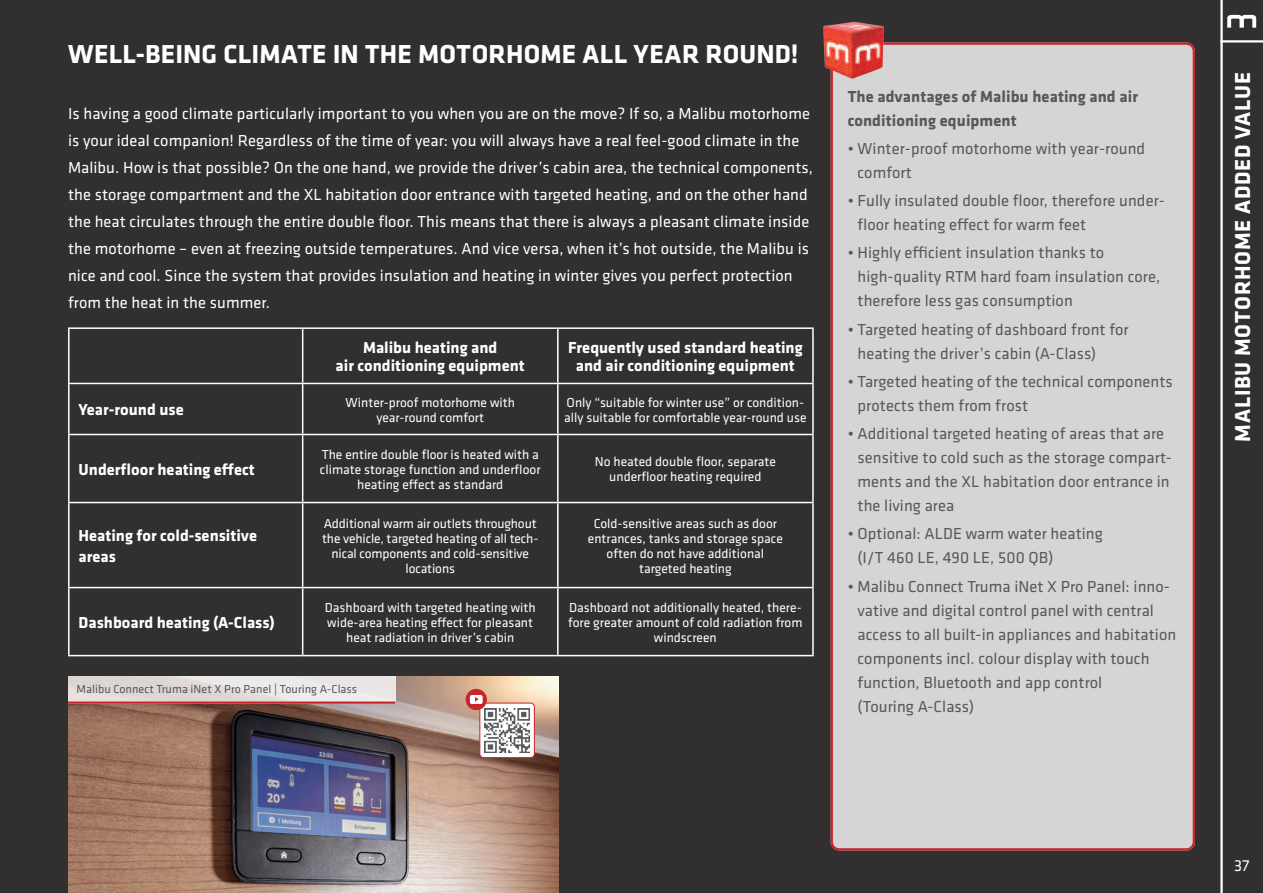
<style>
.page{position:relative;width:1263px;height:893px;background:#312f30}
.page>*{position:absolute;margin:0;border:0;box-sizing:border-box;transform-origin:0 0}
.t1{font:700 27px "Klavika Basic";letter-spacing:.005em;color:#fff}
.t2{font:700 22.5px "Klavika Basic";letter-spacing:.025em;color:#fff}
.t3{font:16.5px/24px "Klavika Basic";letter-spacing:.005em;color:#57585a}
.t4{font:16.5px/27px "Klavika Basic";letter-spacing:.005em;color:#fff}
.t5{font:700 16.5px/18px "Klavika Basic";color:#fff;text-align:center}
.t6{font:700 16.5px/24px "Klavika Basic";letter-spacing:.005em;color:#57585a}
.t7{font:13.5px/15px "Klavika Basic";color:#fff;text-align:center}
.t8{font:12px "Klavika Basic";letter-spacing:.005em;color:#57585a}
</style>
<div class="page">
<hr style="left:1220px;top:0;width:3px;height:893px;background:#fff">
<hr style="left:1220px;top:40px;width:43px;height:3px;background:#fff">
<svg style="left:1227px;top:15px;width:29px;height:13px"></svg>
<div style="left:831px;top:43px;width:364px;height:807px;background:#d5d5d5;border-radius:9px"></div>
<div style="left:831px;top:43px;width:364px;height:807px;border:2px solid #c8242b;border-radius:7px"></div>
<img style="left:823px;top:21px;width:64px;height:60px">
<img style="left:68px;top:676px;width:490px;height:217px">
<div style="left:68px;top:676px;width:327px;height:28px;background:linear-gradient(to right,#ddd5d1,#eeeced)"></div>
<hr style="left:68px;top:701px;width:327px;height:3px;background:#c8242b">
<div style="left:480px;top:703px;width:54px;height:55px;background:#fff;border-radius:4px"></div>
<div style="left:479px;top:703px;width:56px;height:55px;border:1px solid #c8242b;border-radius:4px"></div>
<div style="left:466px;top:689px;width:21px;height:21px;background:#c8242b;border-radius:50%"></div>
<svg style="left:470px;top:695px;width:13px;height:9px"></svg>
<hr style="left:68px;top:327px;width:235px;height:2px;background:#fff">
<hr style="left:68px;top:329px;width:2px;height:54px;background:#fff">
<hr style="left:303px;top:327px;width:255px;height:2px;background:#fff">
<hr style="left:302px;top:329px;width:1px;height:54px;background:#fff">
<hr style="left:558px;top:327px;width:256px;height:2px;background:#fff">
<hr style="left:557px;top:329px;width:2px;height:54px;background:#fff">
<hr style="left:812px;top:329px;width:2px;height:54px;background:#fff">
<hr style="left:68px;top:383px;width:235px;height:1px;background:#fff">
<hr style="left:68px;top:384px;width:2px;height:50px;background:#fff">
<hr style="left:303px;top:383px;width:255px;height:1px;background:#fff">
<hr style="left:302px;top:384px;width:1px;height:50px;background:#fff">
<hr style="left:558px;top:383px;width:256px;height:1px;background:#fff">
<hr style="left:557px;top:384px;width:2px;height:50px;background:#fff">
<hr style="left:812px;top:384px;width:2px;height:50px;background:#fff">
<hr style="left:68px;top:434px;width:235px;height:1px;background:#fff">
<hr style="left:68px;top:435px;width:2px;height:67px;background:#fff">
<hr style="left:303px;top:434px;width:255px;height:1px;background:#fff">
<hr style="left:302px;top:435px;width:1px;height:67px;background:#fff">
<hr style="left:558px;top:434px;width:256px;height:1px;background:#fff">
<hr style="left:557px;top:435px;width:2px;height:67px;background:#fff">
<hr style="left:812px;top:435px;width:2px;height:67px;background:#fff">
<hr style="left:68px;top:502px;width:235px;height:1px;background:#fff">
<hr style="left:68px;top:503px;width:2px;height:84px;background:#fff">
<hr style="left:303px;top:502px;width:255px;height:1px;background:#fff">
<hr style="left:302px;top:503px;width:1px;height:84px;background:#fff">
<hr style="left:558px;top:502px;width:256px;height:1px;background:#fff">
<hr style="left:557px;top:503px;width:2px;height:84px;background:#fff">
<hr style="left:812px;top:503px;width:2px;height:84px;background:#fff">
<hr style="left:68px;top:587px;width:235px;height:1px;background:#fff">
<hr style="left:68px;top:588px;width:2px;height:67px;background:#fff">
<hr style="left:303px;top:587px;width:255px;height:1px;background:#fff">
<hr style="left:302px;top:588px;width:1px;height:67px;background:#fff">
<hr style="left:558px;top:587px;width:256px;height:1px;background:#fff">
<hr style="left:557px;top:588px;width:2px;height:67px;background:#fff">
<hr style="left:812px;top:588px;width:2px;height:67px;background:#fff">
<hr style="left:68px;top:655px;width:235px;height:1px;background:#fff">
<hr style="left:303px;top:655px;width:255px;height:1px;background:#fff">
<hr style="left:558px;top:655px;width:256px;height:1px;background:#fff">
<img style="left:485px;top:708px;width:44px;height:45px">
<h1 class="t1" style="left:68px;top:34px;width:732px">WELL-BEING CLIMATE IN THE MOTORHOME ALL YEAR ROUND!</h1>
<p class="t4" style="left:68px;top:99px;width:747px">Is having a good climate particularly important to you when you are on the move? If so, a Malibu motorhome is your ideal companion! Regardless of the time of year: you will always have a real feel-good climate in the Malibu. How is that possible? On the one hand, we provide the driver’s cabin area, the technical components, the storage compartment and the XL habitation door entrance with targeted heating, and on the other hand the heat circulates through the entire double floor. This means that there is always a pleasant climate inside the motorhome – even at freezing outside temperatures. And vice versa, when it’s hot outside, the Malibu is nice and cool. Since the system that provides insulation and heating in winter gives you perfect protection from the heat in the summer.</p>
<p class="t5" style="left:336px;top:338px;width:191px">Malibu heating and<br>air conditioning equipment</p>
<p class="t5" style="left:568px;top:338px;width:236px">Frequently used standard heating and air conditioning equipment</p>
<p class="t5" style="left:79px;top:400px;width:107px">Year-round use</p>
<p class="t7" style="left:346px;top:394px;width:171px">Winter-proof motorhome with year-round comfort</p>
<p class="t7" style="left:564px;top:394px;width:244px;text-align:left">Only “suitable for winter use” or condition&shy;ally suitable for comfortable year-round use</p>
<p class="t5" style="left:79px;top:460px;width:178px">Underfloor heating effect</p>
<p class="t7" style="left:320px;top:446px;width:222px">The entire double floor is heated with a climate storage function and underfloor heating effect as standard</p>
<p class="t7" style="left:595px;top:454px;width:183px">No heated double floor, separate underfloor heating required</p>
<p class="t5" style="left:79px;top:524px;width:180px;line-height:21px;text-align:left">Heating for cold-sensitive areas</p>
<p class="t7" style="left:322px;top:515px;width:218px">Additional warm air outlets throughout the vehicle, targeted heating of all tech&shy;nical components and cold-sensitive locations</p>
<p class="t7" style="left:588px;top:515px;width:196px">Cold-sensitive areas such as door entrances, tanks and storage space often do not have additional targeted heating</p>
<p class="t5" style="left:79px;top:613px;width:198px">Dashboard heating (A-Class)</p>
<p class="t7" style="left:325px;top:599px;width:212px">Dashboard with targeted heating with wide-area heating effect for pleasant heat radiation in driver’s cabin</p>
<p class="t7" style="left:568px;top:599px;width:236px">Dashboard not additionally heated, there&shy;fore greater amount of cold radiation from windscreen</p>
<p class="t8" style="left:77px;top:681px;width:282px">Malibu Connect Truma iNet X Pro Panel | Touring A-Class</p>
<p class="t6" style="left:848px;top:83px;width:292px">The advantages of Malibu heating and air conditioning equipment</p>
<p class="t3" style="left:857px;top:136px;width:289px;text-indent:-10px">• Winter-proof motorhome with year-round comfort</p>
<p class="t3" style="left:857px;top:188px;width:309px;text-indent:-10px">• Fully insulated double floor, therefore under&shy;floor heating effect for warm feet</p>
<p class="t3" style="left:857px;top:240px;width:304px;text-indent:-10px">• Highly efficient insulation thanks to high-quality RTM hard foam insulation core, therefore less gas consumption</p>
<p class="t3" style="left:857px;top:317px;width:273px;text-indent:-10px">• Targeted heating of dashboard front for heating the driver’s cabin (A-Class)</p>
<p class="t3" style="left:857px;top:369px;width:317px;text-indent:-10px">• Targeted heating of the technical components protects them from frost</p>
<p class="t3" style="left:857px;top:421px;width:316px;text-indent:-10px">• Additional targeted heating of areas that are sensitive to cold such as the storage compart&shy;ments and the XL habitation door entrance in the living area</p>
<p class="t3" style="left:857px;top:521px;width:247px;text-indent:-10px">• Optional: ALDE warm water heating (I/T 460 LE, 490 LE, 500 QB)</p>
<p class="t3" style="left:857px;top:574px;width:320px;text-indent:-10px">• Malibu Connect Truma iNet X Pro Panel: inno&shy;vative and digital control panel with central access to all built-in appliances and habitation components incl. colour display with touch function, Bluetooth and app control<br>(Touring A-Class)</p>
<h2 class="t2" style="left:1226px;top:442px;width:371px;rotate:-90deg">MALIBU MOTORHOME ADDED VALUE</h2>
<p class="t4" style="left:1234px;top:852px;width:17px">37</p>
</div>
